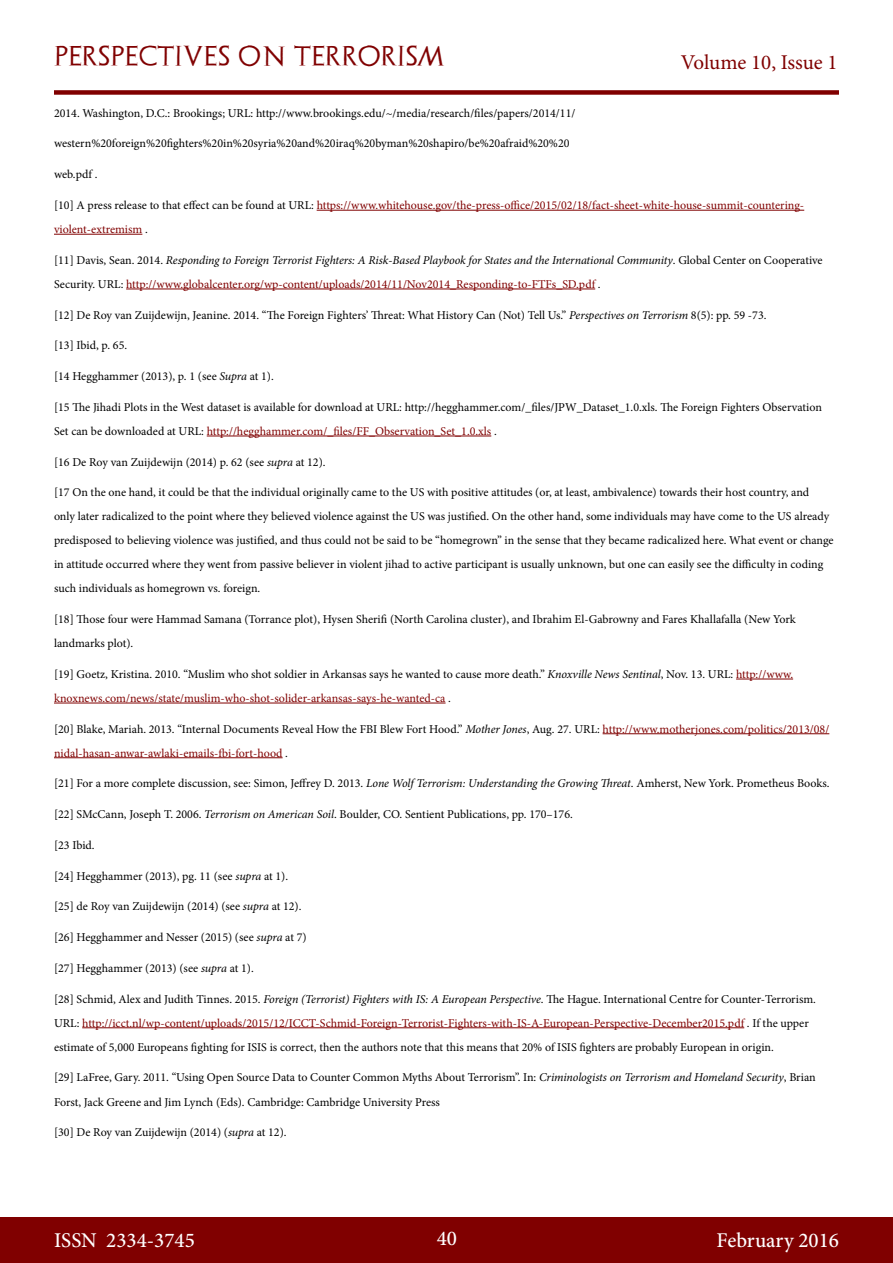
<style>
.page{position:relative;width:893px;height:1263px;background:#fff}
.page>*{position:absolute;margin:0;border:0;box-sizing:border-box;transform-origin:0 0}
.t1{font:500 21px "Minion Pro";color:#fff}
.t2{font:21px "Archeologicaps";letter-spacing:.045em;color:#800000}
.t3{font:21px "Minion Pro";letter-spacing:-.005em;color:#800000}
.t4{font:12px/24px "Minion Pro";color:#000}
.t5{font:12px/24px "Minion Pro";color:#800000}
.t6{font:italic 12px/24px "Minion Pro";letter-spacing:-.01em;color:#000}
.s1{color:#000}
.s2{font-style:normal}
.s3{font-style:normal;color:#800000}
.s4{font-style:italic}
.s5{color:#800000}
.s6{font-style:italic;color:#000}
</style>
<div class="page">
<div style="left:0;top:1217px;width:893px;height:46px;background:#800000"></div>
<div style="left:54px;top:90px;width:785px;height:5px;background:#800000"></div>
<hr style="left:317px;top:210px;width:487px;height:1px;background:#800000">
<hr style="left:54px;top:234px;width:88px;height:1px;background:#800000">
<hr style="left:126px;top:289px;width:469px;height:1px;background:#800000">
<hr style="left:207px;top:436px;width:284px;height:1px;background:#800000">
<hr style="left:736px;top:679px;width:57px;height:1px;background:#800000">
<hr style="left:54px;top:703px;width:392px;height:1px;background:#800000">
<hr style="left:603px;top:733px;width:226px;height:1px;background:#800000">
<hr style="left:54px;top:757px;width:229px;height:1px;background:#800000">
<hr style="left:82px;top:1027px;width:662px;height:1px;background:#800000">
<h1 class="t2" style="left:54px;top:43px;width:392px">PERSPECTIVES ON TERRORISM</h1>
<h1 class="t3" style="left:681px;top:48px;width:158px">Volume 10, Issue 1</h1>
<p class="t4" style="left:54px;top:101px;width:523px">2014. Washington, D.C.: Brookings; URL: http://www.brookings.edu/~/media/research/files/papers/2014/11/</p>
<p class="t4" style="left:54px;top:132px;width:517px">western%20foreign%20fighters%20in%20syria%20and%20iraq%20byman%20shapiro/be%20afraid%20%20</p>
<p class="t4" style="left:54px;top:162px;width:45px">web.pdf .</p>
<p class="t5" style="left:54px;top:193px;width:752px"><span class="s1">[10] A press release to that effect can be found at URL:</span> https://www.whitehouse.gov/the-press-office/2015/02/18/fact-sheet-white-house-summit-countering&shy;violent-extremism <span class="s1">.</span></p>
<p class="t6" style="left:54px;top:248px;width:770px"><span class="s2">[11] Davis, Sean. 2014.</span> Responding to Foreign Terrorist Fighters: A Risk-Based Playbook for States and the International Community<span class="s2">. Global Center on Cooperative<br>Security. URL:</span> <span class="s3">http://www.globalcenter.org/wp-content/uploads/2014/11/Nov2014_Responding-to-FTFs_SD.pdf</span> <span class="s2">.</span></p>
<p class="t4" style="left:54px;top:303px;width:714px">[12] De Roy van Zuijdewijn, Jeanine. 2014. “The Foreign Fighters’ Threat: What History Can (Not) Tell Us.” <span class="s4">Perspectives on Terrorism</span> 8(5): pp. 59 -73.</p>
<p class="t4" style="left:54px;top:333px;width:75px">[13] Ibid, p. 65.</p>
<p class="t4" style="left:54px;top:364px;width:221px">[14 Hegghammer (2013), p. 1 (see <span class="s4">Supra</span> at 1).</p>
<p class="t4" style="left:54px;top:395px;width:769px">[15 The Jihadi Plots in the West dataset is available for download at URL: http://hegghammer.com/_files/JPW_Dataset_1.0.xls. The Foreign Fighters Observation<br>Set can be downloaded at URL: <span class="s5">http://hegghammer.com/_files/FF_Observation_Set_1.0.xls</span> .</p>
<p class="t4" style="left:54px;top:450px;width:273px">[16 De Roy van Zuijdewijn (2014) p. 62 (see <span class="s4">supra</span> at 12).</p>
<p class="t4" style="left:54px;top:481px;width:781px">[17 On the one hand, it could be that the individual originally came to the US with positive attitudes (or, at least, ambivalence) towards their host country, and<br>only later radicalized to the point where they believed violence against the US was justified. On the other hand, some individuals may have come to the US already predisposed to believing violence was justified, and thus could not be said to be “homegrown” in the sense that they became radicalized here. What event or change in attitude occurred where they went from passive believer in violent jihad to active participant is usually unknown, but one can easily see the difficulty in coding such individuals as homegrown vs. foreign.</p>
<p class="t4" style="left:54px;top:607px;width:743px">[18] Those four were Hammad Samana (Torrance plot), Hysen Sherifi (North Carolina cluster), and Ibrahim El-Gabrowny and Fares Khallafalla (New York landmarks plot).</p>
<p class="t4" style="left:54px;top:662px;width:741px">[19] Goetz, Kristina. 2010. “Muslim who shot soldier in Arkansas says he wanted to cause more death.” <span class="s4">Knoxville News Sentinal</span>, Nov. 13. URL: <span class="s5">http://www. knoxnews.com/news/state/muslim-who-shot-solider-arkansas-says-he-wanted-ca</span> .</p>
<p class="t5" style="left:54px;top:717px;width:777px"><span class="s1">[20] Blake, Mariah. 2013. “Internal Documents Reveal How the FBI Blew Fort Hood.”</span> <span class="s6">Mother Jones</span><span class="s1">, Aug. 27. URL:</span> http://www.motherjones.com/politics/2013/08/ nidal-hasan-anwar-awlaki-emails-fbi-fort-hood <span class="s1">.</span></p>
<p class="t4" style="left:54px;top:772px;width:777px">[21] For a more complete discussion, see: Simon, Jeffrey D. 2013. <span class="s4">Lone Wolf Terrorism: Understanding the Growing Threat</span>. Amherst, New York. Prometheus Books.</p>
<p class="t4" style="left:54px;top:802px;width:520px">[22] SMcCann, Joseph T. 2006. <span class="s4">Terrorism on American Soil</span>. Boulder, CO. Sentient Publications, pp. 170–176.</p>
<p class="t4" style="left:54px;top:833px;width:42px">[23 Ibid.</p>
<p class="t4" style="left:54px;top:864px;width:236px">[24] Hegghammer (2013), pg. 11 (see <span class="s4">supra</span> at 1).</p>
<p class="t4" style="left:54px;top:895px;width:249px">[25] de Roy van Zuijdewijn (2014) (see <span class="s4">supra</span> at 12).</p>
<p class="t4" style="left:54px;top:925px;width:254px">[26] Hegghammer and Nesser (2015) (see <span class="s4">supra</span> at 7)</p>
<p class="t4" style="left:54px;top:956px;width:201px">[27] Hegghammer (2013) (see <span class="s4">supra</span> at 1).</p>
<p class="t4" style="left:54px;top:987px;width:763px">[28] Schmid, Alex and Judith Tinnes. 2015. <span class="s4">Foreign (Terrorist) Fighters with IS: A European Perspective</span>. The Hague. International Centre for Counter-Terrorism.<br>URL: <span class="s5">http://icct.nl/wp-content/uploads/2015/12/ICCT-Schmid-Foreign-Terrorist-Fighters-with-IS-A-European-Perspective-December2015.pdf</span> . If the upper estimate of 5,000 Europeans fighting for ISIS is correct, then the authors note that this means that 20% of ISIS fighters are probably European in origin.</p>
<p class="t4" style="left:54px;top:1066px;width:763px">[29] LaFree, Gary. 2011. “Using Open Source Data to Counter Common Myths About Terrorism”. In: <span class="s4">Criminologists on Terrorism and Homeland Security</span>, Brian<br>Forst, Jack Greene and Jim Lynch (Eds). Cambridge: Cambridge University Press</p>
<p class="t4" style="left:54px;top:1120px;width:234px">[30] De Roy van Zuijdewijn (2014) (<span class="s4">supra</span> at 12).</p>
<h1 class="t1" style="left:54px;top:1226px;width:142px">ISSN 2334-3745</h1>
<h1 class="t1" style="left:437px;top:1224px;width:22px">40</h1>
<h1 class="t1" style="left:717px;top:1226px;width:124px">February 2016</h1>
</div>
